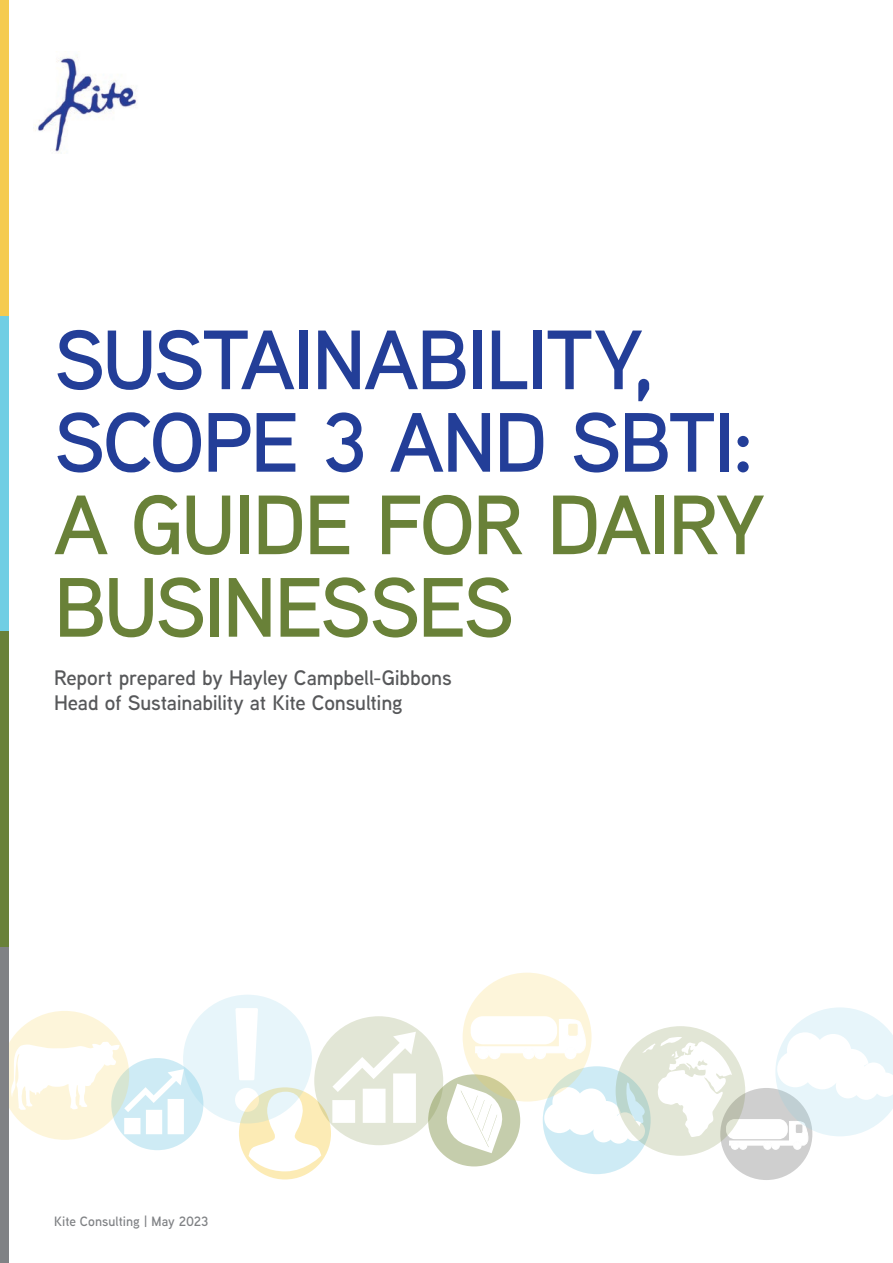
<style>
.page{position:relative;width:893px;height:1263px;background:#fff}
.page>*{position:absolute;margin:0;border:0;box-sizing:border-box;transform-origin:0 0}
.t1{font:600 84px/82.5px "Aaux Next";letter-spacing:-.03em;color:#233e98}
.t2{font:600 84px/82.5px "Aaux Next";letter-spacing:-.03em;color:#698138}
.t3{font:600 21px/25.2px "Aaux Next";letter-spacing:-.01em;color:#57585a}
.Intro_para{font:600 13.5px "Aaux Next";color:#808285}
</style>
<div class="page">
<svg style="left:9px;top:1011px;width:194px;height:139px"></svg>
<div style="left:463px;top:973px;width:129px;height:128px;background:#fdf5da;border-radius:50%"></div>
<div style="left:183px;top:995px;width:129px;height:128px;background:#e7f5fa;border-radius:50%"></div>
<svg style="left:235px;top:1007px;width:658px;height:172px"></svg>
<div style="left:0;top:0;width:9px;height:316px;background:#f5cb4f"></div>
<div style="left:0;top:316px;width:9px;height:315px;background:#70cee4"></div>
<div style="left:0;top:631px;width:9px;height:316px;background:#698138"></div>
<div style="left:0;top:947px;width:9px;height:316px;background:#808285"></div>
<img style="left:34px;top:51px;width:102px;height:102px">
<p class="t1" style="left:54px;top:317px;width:702px">SUSTAINABILITY,<br>SCOPE 3 AND SBTI:</p>
<p class="t2" style="left:54px;top:481px;width:713px">A GUIDE FOR DAIRY<br>BUSINESSES</p>
<p class="t3" style="left:54px;top:665px;width:399px">Report prepared by Hayley Campbell-Gibbons<br>Head of Sustainability at Kite Consulting</p>
<p class="Intro_para" style="left:54px;top:1211px;width:156px">Kite Consulting | May 2023</p>
</div>
